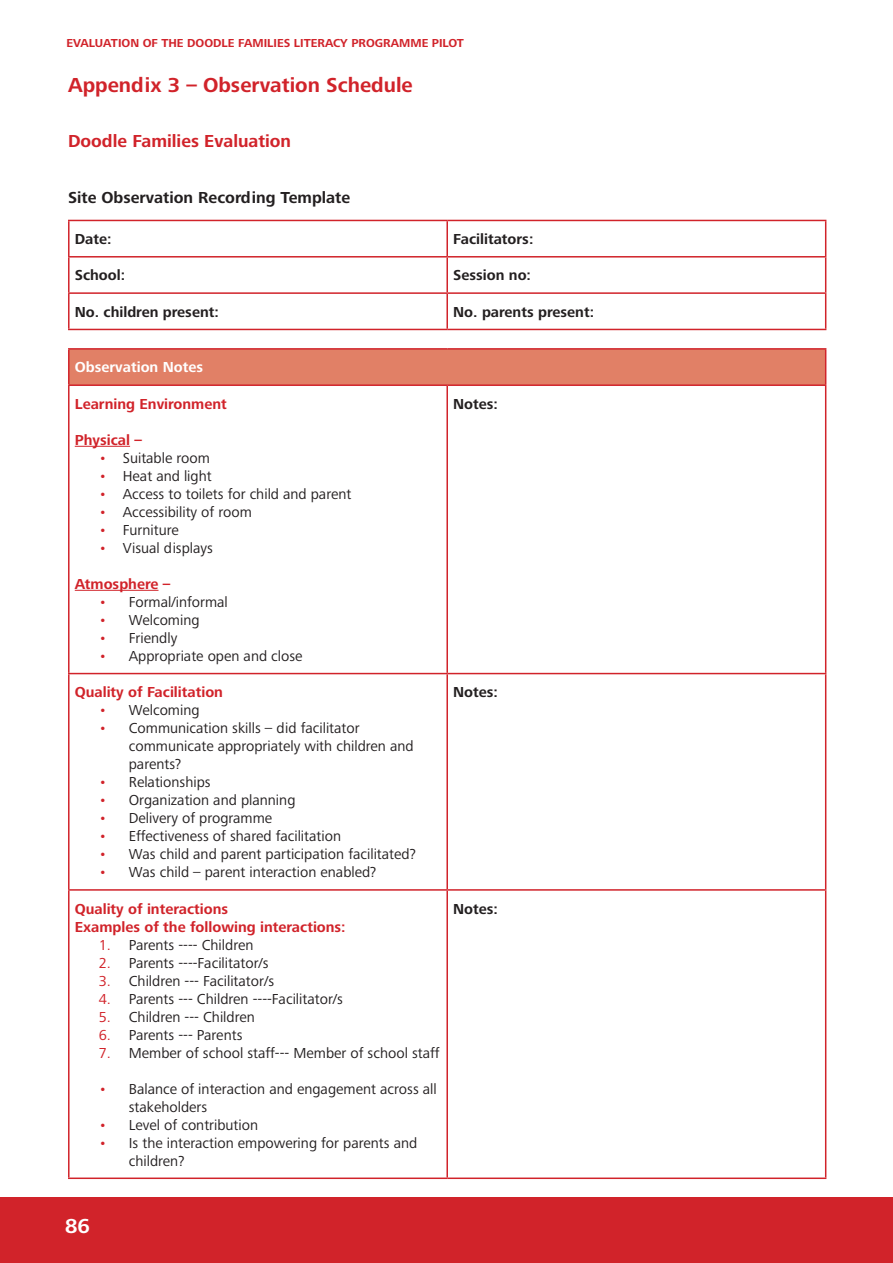
<style>
.page{position:relative;width:893px;height:1263px;background:#fff}
.page>*{position:absolute;margin:0;border:0;box-sizing:border-box;transform-origin:0 0}
.t1{font:700 21px "Frutiger Next Pro";color:#d1232a}
.t2{font:700 21px "Frutiger Next Pro";color:#fff}
.t3{font:700 18px "Frutiger Next Pro";color:#d1232a}
.t4{font:700 16.5px "Frutiger Next Pro";color:#231f20}
.t5{font:15px/18px "Frutiger Next Pro";color:#231f20}
.t6{font:700 15px/18px "Frutiger Next Pro";color:#d1232a}
.t7{font:700 15px "Frutiger Next Pro";color:#231f20}
.t8{font:700 15px "Frutiger Next Pro";color:#fff}
.t9{font:700 12px "Frutiger Next Pro";color:#d1232a}
.s1{color:#d1232a}
</style>
<div class="page">
<div style="left:0;top:1197px;width:893px;height:66px;background:#d1232a"></div>
<svg style="left:70px;top:221px;width:755px;height:108px"></svg>
<hr style="left:68px;top:220px;width:379px;height:1px;background:#d1232a">
<hr style="left:68px;top:221px;width:2px;height:35px;background:#d1232a">
<hr style="left:447px;top:220px;width:379px;height:1px;background:#d1232a">
<hr style="left:446px;top:221px;width:2px;height:35px;background:#d1232a">
<hr style="left:825px;top:221px;width:1px;height:35px;background:#d1232a">
<hr style="left:68px;top:256px;width:379px;height:2px;background:#d1232a">
<hr style="left:68px;top:258px;width:2px;height:34px;background:#d1232a">
<hr style="left:447px;top:256px;width:379px;height:2px;background:#d1232a">
<hr style="left:446px;top:258px;width:2px;height:34px;background:#d1232a">
<hr style="left:825px;top:258px;width:1px;height:34px;background:#d1232a">
<hr style="left:68px;top:292px;width:379px;height:2px;background:#d1232a">
<hr style="left:68px;top:294px;width:2px;height:35px;background:#d1232a">
<hr style="left:447px;top:292px;width:379px;height:2px;background:#d1232a">
<hr style="left:446px;top:294px;width:2px;height:35px;background:#d1232a">
<hr style="left:825px;top:294px;width:1px;height:35px;background:#d1232a">
<hr style="left:68px;top:329px;width:379px;height:1px;background:#d1232a">
<hr style="left:447px;top:329px;width:379px;height:1px;background:#d1232a">
<div style="left:69px;top:349px;width:757px;height:36px;background:#e18066"></div>
<hr style="left:68px;top:348px;width:379px;height:2px;background:#d1232a">
<hr style="left:68px;top:350px;width:2px;height:34px;background:#d1232a">
<hr style="left:447px;top:348px;width:379px;height:2px;background:#d1232a">
<hr style="left:825px;top:350px;width:1px;height:34px;background:#d1232a">
<hr style="left:68px;top:384px;width:379px;height:2px;background:#d1232a">
<hr style="left:68px;top:386px;width:2px;height:287px;background:#d1232a">
<hr style="left:447px;top:384px;width:379px;height:2px;background:#d1232a">
<hr style="left:446px;top:386px;width:2px;height:287px;background:#d1232a">
<hr style="left:825px;top:386px;width:1px;height:287px;background:#d1232a">
<hr style="left:68px;top:673px;width:379px;height:1px;background:#d1232a">
<hr style="left:68px;top:674px;width:2px;height:215px;background:#d1232a">
<hr style="left:447px;top:673px;width:379px;height:1px;background:#d1232a">
<hr style="left:446px;top:674px;width:2px;height:215px;background:#d1232a">
<hr style="left:825px;top:674px;width:1px;height:215px;background:#d1232a">
<hr style="left:68px;top:889px;width:379px;height:2px;background:#d1232a">
<hr style="left:68px;top:891px;width:2px;height:286px;background:#d1232a">
<hr style="left:447px;top:889px;width:379px;height:2px;background:#d1232a">
<hr style="left:446px;top:891px;width:2px;height:286px;background:#d1232a">
<hr style="left:825px;top:891px;width:1px;height:286px;background:#d1232a">
<hr style="left:68px;top:1177px;width:379px;height:2px;background:#d1232a">
<hr style="left:447px;top:1177px;width:379px;height:2px;background:#d1232a">
<hr style="left:75px;top:446px;width:55px;height:1px;background:#d1232a">
<hr style="left:75px;top:590px;width:83px;height:1px;background:#d1232a">
<p class="t9" style="left:67px;top:36px;width:399px">EVALUATION OF THE DOODLE FAMILIES LITERACY PROGRAMME PILOT</p>
<h1 class="t1" style="left:68px;top:73px;width:346px">Appendix 3 – Observation Schedule</h1>
<p class="t3" style="left:68px;top:130px;width:225px">Doodle Families Evaluation</p>
<p class="t4" style="left:68px;top:188px;width:284px">Site Observation Recording Template</p>
<p class="t7" style="left:75px;top:230px;width:38px">Date:</p>
<p class="t7" style="left:453px;top:230px;width:82px">Facilitators:</p>
<p class="t7" style="left:75px;top:267px;width:52px">School:</p>
<p class="t7" style="left:453px;top:267px;width:79px">Session no:</p>
<p class="t7" style="left:75px;top:303px;width:146px">No. children present:</p>
<p class="t7" style="left:453px;top:303px;width:142px">No. parents present:</p>
<p class="t8" style="left:75px;top:359px;width:130px">Observation Notes</p>
<p class="t6" style="left:75px;top:395px;width:154px">Learning Environment</p>
<p class="t6" style="left:75px;top:431px;width:69px">Physical –</p>
<p class="t5" style="left:99px;top:449px;width:113px"><span class="s1">•</span> Suitable room</p>
<p class="t5" style="left:99px;top:467px;width:114px"><span class="s1">•</span> Heat and light</p>
<p class="t5" style="left:99px;top:485px;width:254px"><span class="s1">•</span> Access to toilets for child and parent</p>
<p class="t5" style="left:99px;top:503px;width:155px"><span class="s1">•</span> Accessibility of room</p>
<p class="t5" style="left:99px;top:521px;width:82px"><span class="s1">•</span> Furniture</p>
<p class="t5" style="left:99px;top:539px;width:116px"><span class="s1">•</span> Visual displays</p>
<p class="t6" style="left:75px;top:575px;width:97px">Atmosphere –</p>
<p class="t5" style="left:99px;top:593px;width:131px"><span class="s1">•</span> Formal/informal</p>
<p class="t5" style="left:99px;top:611px;width:102px"><span class="s1">•</span> Welcoming</p>
<p class="t5" style="left:99px;top:629px;width:80px"><span class="s1">•</span> Friendly</p>
<p class="t5" style="left:99px;top:647px;width:205px"><span class="s1">•</span> Appropriate open and close</p>
<p class="t6" style="left:75px;top:683px;width:150px">Quality of Facilitation</p>
<p class="t5" style="left:99px;top:701px;width:102px"><span class="s1">•</span> Welcoming</p>
<p class="t5" style="left:129px;top:719px;width:286px;text-indent:-30px"><span class="s1">•</span> Communication skills – did facilitator communicate appropriately with children and parents?</p>
<p class="t5" style="left:99px;top:773px;width:113px"><span class="s1">•</span> Relationships</p>
<p class="t5" style="left:99px;top:791px;width:198px"><span class="s1">•</span> Organization and planning</p>
<p class="t5" style="left:99px;top:809px;width:175px"><span class="s1">•</span> Delivery of programme</p>
<p class="t5" style="left:99px;top:827px;width:244px"><span class="s1">•</span> Effectiveness of shared facilitation</p>
<p class="t5" style="left:99px;top:845px;width:318px"><span class="s1">•</span> Was child and parent participation facilitated?</p>
<p class="t5" style="left:99px;top:863px;width:279px"><span class="s1">•</span> Was child – parent interaction enabled?</p>
<p class="t6" style="left:75px;top:899px;width:272px">Quality of interactions<br>Examples of the following interactions:</p>
<p class="t5" style="left:99px;top:935px;width:156px"><span class="s1">1.</span> Parents ---- Children</p>
<p class="t5" style="left:99px;top:953px;width:171px"><span class="s1">2.</span> Parents ----Facilitator/s</p>
<p class="t5" style="left:99px;top:971px;width:177px"><span class="s1">3.</span> Children --- Facilitator/s</p>
<p class="t5" style="left:99px;top:989px;width:246px"><span class="s1">4.</span> Parents --- Children ----Facilitator/s</p>
<p class="t5" style="left:99px;top:1007px;width:158px"><span class="s1">5.</span> Children --- Children</p>
<p class="t5" style="left:99px;top:1025px;width:145px"><span class="s1">6.</span> Parents --- Parents</p>
<p class="t5" style="left:99px;top:1043px;width:342px"><span class="s1">7.</span> Member of school staff--- Member of school staff</p>
<p class="t5" style="left:129px;top:1079px;width:310px;text-indent:-30px"><span class="s1">•</span> Balance of interaction and engagement across all stakeholders</p>
<p class="t5" style="left:99px;top:1115px;width:161px"><span class="s1">•</span> Level of contribution</p>
<p class="t5" style="left:129px;top:1133px;width:290px;text-indent:-30px"><span class="s1">•</span> Is the interaction empowering for parents and children?</p>
<p class="t7" style="left:453px;top:395px;width:46px">Notes:</p>
<p class="t7" style="left:453px;top:683px;width:46px">Notes:</p>
<p class="t7" style="left:453px;top:900px;width:46px">Notes:</p>
<h1 class="t2" style="left:65px;top:1214px;width:26px">86</h1>
</div>
